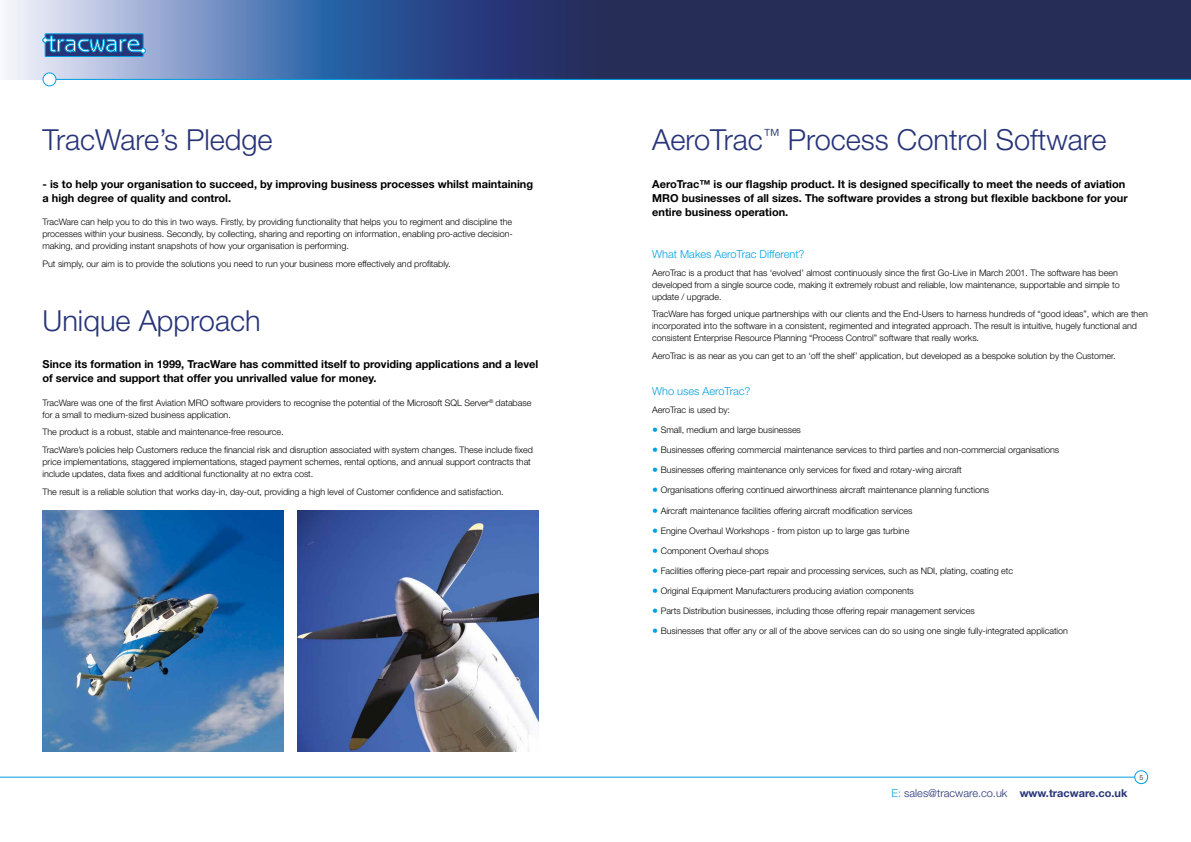
<style>
.page{position:relative;width:1191px;height:842px;background:#fff}
.page>*{position:absolute;margin:0;border:0;box-sizing:border-box;transform-origin:0 0}
.t1{font:300 29px "Helvetica Neue";color:#273478}
.t2{font:700 11px/14px "Helvetica Neue";color:#000}
.t3{font:300 11px "Helvetica Neue";color:#009fe3}
.t4{font:300 11px "Helvetica Neue";color:#273478}
.t5{font:300 9px/12px "Helvetica Neue";letter-spacing:-.005em;color:#000}
.t6{font:300 7px "Helvetica Neue";color:#000}
.s1{font-size:12px;color:#009fe3}
.s2{color:#009fe3}
.s3{font-weight:700}
</style>
<div class="page">
<svg style="left:6px;top:0;width:1185px;height:79px;background:#40507f"></svg>
<img style="left:43px;top:510px;width:241px;height:241px">
<img style="left:298px;top:510px;width:241px;height:241px">
<hr style="left:0;top:777px;width:1141px;height:1px;background:#009fe3">
<div style="left:1134px;top:771px;width:13px;height:13px;background:#fff;border-radius:50%"></div>
<div style="left:1134px;top:770px;width:14px;height:14px;border:1px solid #009fe3;border-radius:50%"></div>
<hr style="left:52px;top:79px;width:1139px;height:1px;background:#009fe3">
<div style="left:43px;top:73px;width:13px;height:13px;background:#fff;border-radius:50%"></div>
<div style="left:43px;top:72px;width:13px;height:14px;border:1px solid #009fe3;border-radius:50%"></div>
<div style="left:45px;top:34px;width:98px;height:22px;background:#273478"></div>
<div style="left:45px;top:33px;width:98px;height:24px;border:1px solid #009fe3"></div>
<svg style="left:42px;top:35px;width:104px;height:19px"></svg>
<h1 class="t1" style="left:43px;top:122px;width:232px">TracWare’s Pledge</h1>
<p class="t2" style="left:43px;top:177px;width:492px">- is to help your organisation to succeed, by improving business processes whilst maintaining a high degree of quality and control.</p>
<p class="t5" style="left:43px;top:216px;width:472px;text-align:justify">TracWare can help you to do this in two ways. Firstly, by providing functionality that helps you to regiment and discipline the processes within your business. Secondly, by collecting, sharing and reporting on information, enabling pro-active decision&shy;making, and providing instant snapshots of how your organisation is performing.</p>
<p class="t5" style="left:43px;top:257px;width:410px">Put simply, our aim is to provide the solutions you need to run your business more effectively and profitably.</p>
<h1 class="t1" style="left:43px;top:303px;width:220px">Unique Approach</h1>
<p class="t2" style="left:43px;top:357px;width:497px">Since its formation in 1999, TracWare has committed itself to providing applications and a level of service and support that offer you unrivalled value for money.</p>
<p class="t5" style="left:43px;top:396px;width:490px">TracWare was one of the first Aviation MRO software providers to recognise the potential of the Microsoft SQL Server<sup>®</sup> database for a small to medium-sized business application.</p>
<p class="t5" style="left:43px;top:423px;width:492px;line-height:17.7px">The product is a robust, stable and maintenance-free resource.<br>TracWare’s policies help Customers reduce the financial risk and disruption associated with system changes. These include fixed</p>
<p class="t5" style="left:43px;top:456px;width:490px">price implementations, staggered implementations, staged payment schemes, rental options, and annual support contracts that include updates, data fixes and additional functionality at no extra cost.</p>
<p class="t5" style="left:43px;top:485px;width:463px">The result is a reliable solution that works day-in, day-out, providing a high level of Customer confidence and satisfaction.</p>
<h1 class="t1" style="left:652px;top:122px;width:456px">AeroTrac<sup>™</sup> Process Control Software</h1>
<p class="t2" style="left:652px;top:177px;width:477px">AeroTrac™ is our flagship product. It is designed specifically to meet the needs of aviation<br>MRO businesses of all sizes. The software provides a strong but flexible backbone for your entire business operation.</p>
<p class="t3" style="left:652px;top:247px;width:154px">What Makes AeroTrac Different?</p>
<p class="t5" style="left:652px;top:266px;width:469px">AeroTrac is a product that has ‘evolved’ almost continuously since the first Go-Live in March 2001. The software has been developed from a single source code, making it extremely robust and reliable, low maintenance, supportable and simple to update / upgrade.</p>
<p class="t5" style="left:652px;top:308px;width:497px">TracWare has forged unique partnerships with our clients and the End-Users to harness hundreds of “good ideas”, which are then incorporated into the software in a consistent, regimented and integrated approach. The result is intuitive, hugely functional and consistent Enterprise Resource Planning “Process Control” software that really works.</p>
<p class="t5" style="left:652px;top:350px;width:465px">AeroTrac is as near as you can get to an ‘off the shelf’ application, but developed as a bespoke solution by the Customer.</p>
<p class="t3" style="left:652px;top:385px;width:100px">Who uses AeroTrac?</p>
<p class="t5" style="left:652px;top:404px;width:79px">AeroTrac is used by:</p>
<p class="t5" style="left:652px;top:424px;width:150px"><span class="s1">•</span> Small, medium and large businesses</p>
<p class="t5" style="left:652px;top:444px;width:408px"><span class="s1">•</span> Businesses offering commercial maintenance services to third parties and non-commercial organisations</p>
<p class="t5" style="left:652px;top:464px;width:311px"><span class="s1">•</span> Businesses offering maintenance only services for fixed and rotary-wing aircraft</p>
<p class="t5" style="left:652px;top:484px;width:338px"><span class="s1">•</span> Organisations offering continued airworthiness aircraft maintenance planning functions</p>
<p class="t5" style="left:652px;top:504px;width:262px"><span class="s1">•</span> Aircraft maintenance facilities offering aircraft modification services</p>
<p class="t5" style="left:652px;top:524px;width:259px"><span class="s1">•</span> Engine Overhaul Workshops - from piston up to large gas turbine</p>
<p class="t5" style="left:652px;top:544px;width:118px"><span class="s1">•</span> Component Overhaul shops</p>
<p class="t5" style="left:652px;top:564px;width:362px"><span class="s1">•</span> Facilities offering piece-part repair and processing services, such as NDI, plating, coating etc</p>
<p class="t5" style="left:652px;top:584px;width:263px"><span class="s1">•</span> Original Equipment Manufacturers producing aviation components</p>
<p class="t5" style="left:652px;top:604px;width:324px"><span class="s1">•</span> Parts Distribution businesses, including those offering repair management services</p>
<p class="t5" style="left:652px;top:624px;width:417px"><span class="s1">•</span> Businesses that offer any or all of the above services can do so using one single fully-integrated application</p>
<p class="t4" style="left:891px;top:786px;width:237px"><span class="s2">E:</span> sales@tracware.co.uk <span class="s3">www.tracware.co.uk</span></p>
<p class="t6" style="left:1139px;top:773px;width:5px">5</p>
</div>
